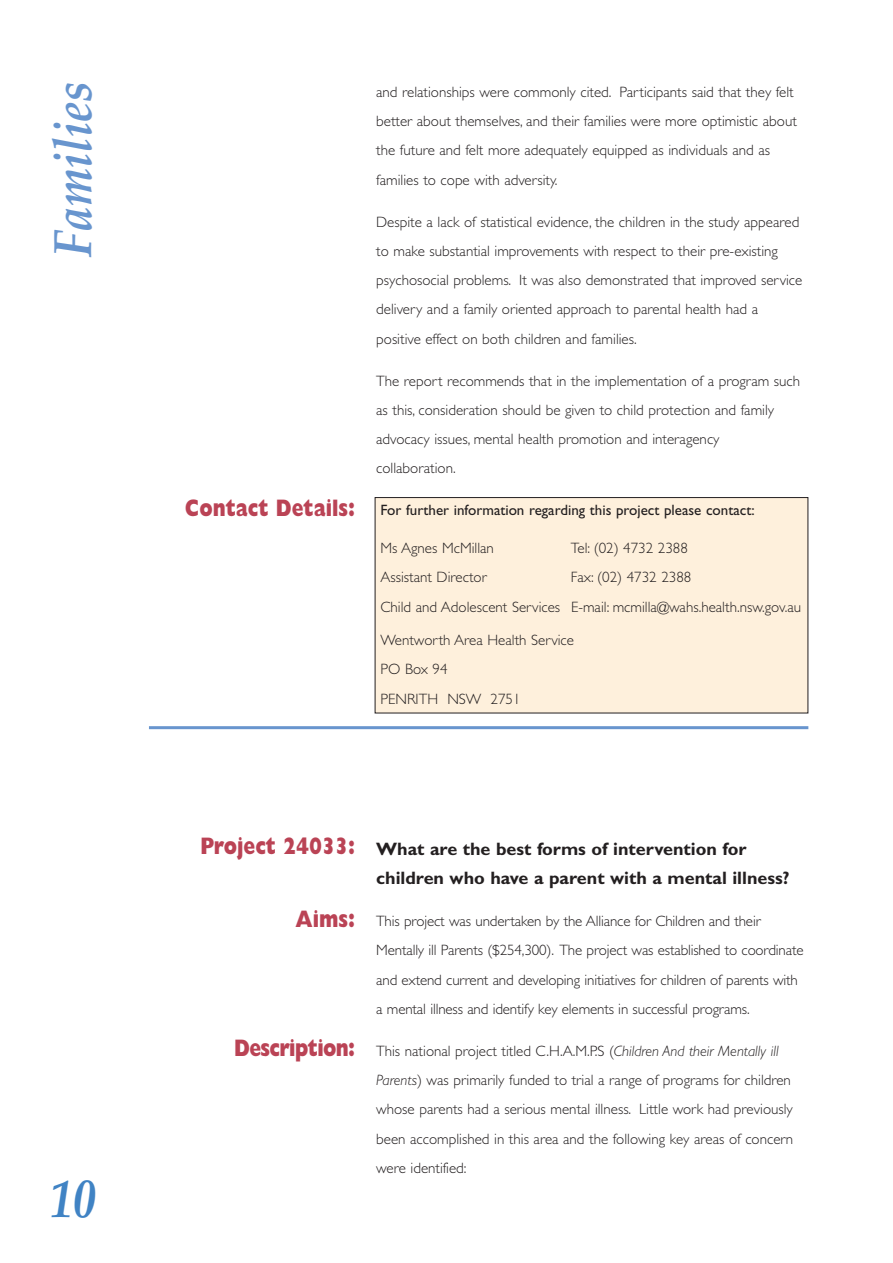
<style>
.page{position:relative;width:893px;height:1263px;background:#fff}
.page>*{position:absolute;margin:0;border:0;box-sizing:border-box;transform-origin:0 0}
.t1{font:italic 700 54px "Palatino";color:#6895ce;scale:.85 1}
.t2{font:italic 700 54px "Palatino";color:#4083c4;scale:.85 1}
.t3{font:800 24px "Gill Sans";color:#ba4355;scale:.8 1}
.t4{font:800 24px "Gill Sans";letter-spacing:-.035em;color:#ba4355;scale:.8 1}
.t5{font:700 18px/29.2px "Gill Sans";color:#231f20}
.t6{font:300 15px/29.2px "Gill Sans";color:#231f20}
.t7{font:15px "Gill Sans";color:#231f20}
.s1{font-style:italic}
</style>
<div class="page">
<div style="left:375px;top:498px;width:432px;height:215px;background:#fef0dc"></div>
<div style="left:375px;top:497px;width:433px;height:216px;border:1px solid #231f20"></div>
<hr style="left:149px;top:726px;width:659px;height:3px;background:#6895ce">
<h1 class="t1" style="left:52px;top:257px;width:208px;rotate:-90deg">Families</h1>
<h1 class="t2" style="left:50px;top:1178px;width:55px">10</h1>
<h2 class="t3" style="left:185px;top:499px;width:215px">Contact Details:</h2>
<p class="t6" style="left:376px;top:79px;width:422px">and relationships were commonly cited. Participants said that they felt better about themselves, and their families were more optimistic about the future and felt more adequately equipped as individuals and as families to cope with adversity.</p>
<p class="t6" style="left:376px;top:209px;width:427px">Despite a lack of statistical evidence, the children in the study appeared to make substantial improvements with respect to their pre-existing psychosocial problems. It was also demonstrated that improved service delivery and a family oriented approach to parental health had a positive effect on both children and families.</p>
<p class="t6" style="left:376px;top:368px;width:425px">The report recommends that in the implementation of a program such as this, consideration should be given to child protection and family advocacy issues, mental health promotion and interagency collaboration.</p>
<p class="t7" style="left:380px;top:505px;width:375px">For further information regarding this project please contact:</p>
<p class="t6" style="left:380px;top:535px;width:115px">Ms Agnes McMillan</p>
<p class="t6" style="left:571px;top:535px;width:118px">Tel: (02) 4732 2388</p>
<p class="t6" style="left:380px;top:564px;width:108px">Assistant Director</p>
<p class="t6" style="left:380px;top:564px;width:422px;text-indent:190px">Fax: (02) 4732 2388<br>Child and Adolescent Services E-mail: mcmilla@wahs.health.nsw.gov.au</p>
<p class="t6" style="left:380px;top:627px;width:195px">Wentworth Area Health Service<br>PO Box 94<br>PENRITH NSW 2751</p>
<h2 class="t3" style="left:201px;top:838px;width:195px">Project 24033:</h2>
<h2 class="t3" style="left:295px;top:911px;width:76px">Aims:</h2>
<h2 class="t4" style="left:234px;top:1040px;width:153px">Description:</h2>
<p class="t5" style="left:376px;top:836px;width:415px">What are the best forms of intervention for children who have a parent with a mental illness?</p>
<p class="t6" style="left:376px;top:908px;width:429px">This project was undertaken by the Alliance for Children and their Mentally ill Parents ($254,300). The project was established to coordinate and extend current and developing initiatives for children of parents with a mental illness and identify key elements in successful programs.</p>
<p class="t6" style="left:376px;top:1038px;width:418px">This national project titled C.H.A.M.P.S (<span class="s1">Children And their Mentally ill Parents</span>) was primarily funded to trial a range of programs for children whose parents had a serious mental illness. Little work had previously been accomplished in this area and the following key areas of concern were identified:</p>
</div>
